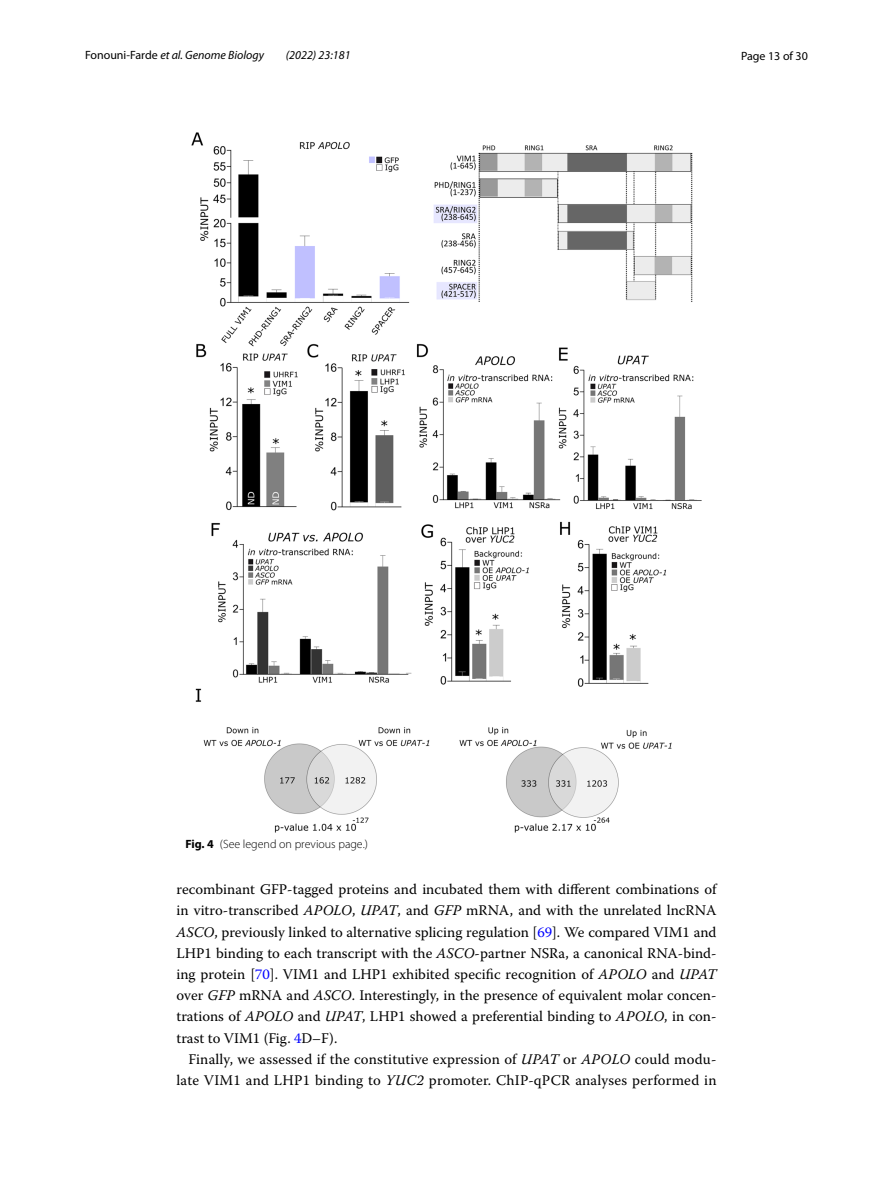
<style>
.page{position:relative;width:893px;height:1187px;background:#fff}
.page>*{position:absolute;margin:0;border:0;box-sizing:border-box;transform-origin:0 0}
.t1{font:14.7px/21.3px "Warnock Pro";letter-spacing:.015em;color:#000;text-align:justify}
.t2{font:italic 12px "Myriad Pro";color:#000}
.t3{font:300 12px "Myriad Pro";color:#000}
.t4{font:12px "Myriad Pro";color:#000}
.s1{font-style:normal}
.s2{font-weight:700}
.s3{font-style:italic}
.s4{color:#00f}
</style>
<div class="page">
<img style="left:191px;top:133px;width:511px;height:699px">
<p class="t2" style="left:85px;top:48px;width:181px"><span class="s1">Fonouni‑Farde</span> et al. Genome Biology</p>
<p class="t2" style="left:286px;top:48px;width:66px">(2022) 23:181</p>
<p class="t4" style="left:741px;top:48px;width:68px">Page 13 of 30</p>
<p class="t3" style="left:185px;top:837px;width:184px"><span class="s2">Fig. 4</span> (See legend on previous page.)</p>
<p class="t1" style="left:176px;top:878px;width:542px">recombinant GFP-tagged proteins and incubated them with different combinations of in vitro-transcribed <span class="s3">APOLO</span>, <span class="s3">UPAT</span>, and <span class="s3">GFP</span> mRNA, and with the unrelated lncRNA <span class="s3">ASCO</span>, previously linked to alternative splicing regulation [<span class="s4">69</span>]. We compared VIM1 and LHP1 binding to each transcript with the <span class="s3">ASCO</span>-partner NSRa, a canonical RNA-bind&shy;ing protein [<span class="s4">70</span>]. VIM1 and LHP1 exhibited specific recognition of <span class="s3">APOLO</span> and <span class="s3">UPAT </span>over <span class="s3">GFP</span> mRNA and <span class="s3">ASCO</span>. Interestingly, in the presence of equivalent molar concen&shy;trations of <span class="s3">APOLO</span> and <span class="s3">UPAT</span>, LHP1 showed a preferential binding to <span class="s3">APOLO</span>, in con&shy;trast to VIM1 (Fig. <span class="s4">4</span>D–F).</p>
<p class="t1" style="left:176px;top:1048px;width:542px;text-align:right">Finally, we assessed if the constitutive expression of <span class="s3">UPAT</span> or <span class="s3">APOLO</span> could modu&shy;late VIM1 and LHP1 binding to <span class="s3">YUC2</span> promoter. ChIP-qPCR analyses performed in</p>
</div>
